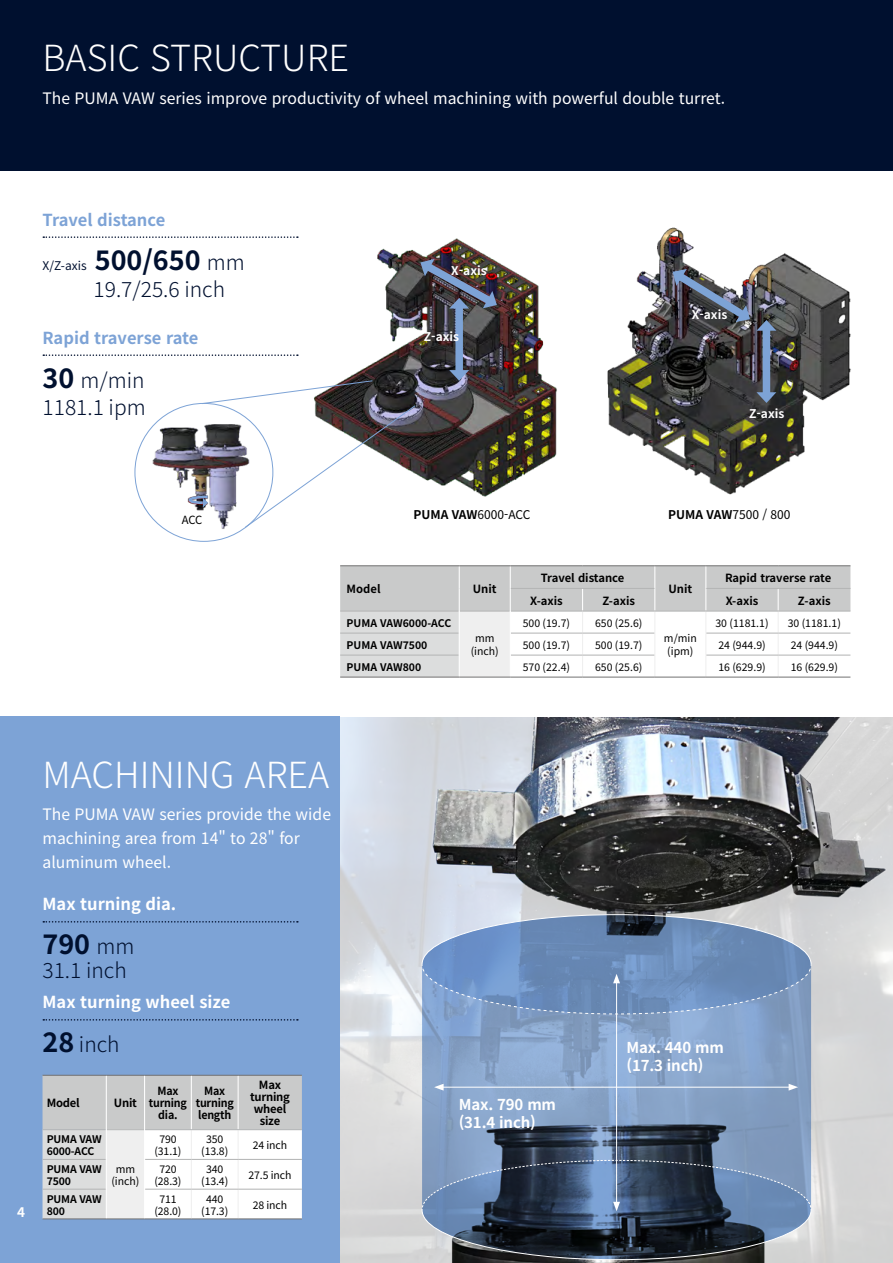
<style>
.page{position:relative;width:893px;height:1263px;background:#fff}
.page>*{position:absolute;margin:0;border:0;box-sizing:border-box;transform-origin:0 0}
.t1{font:300 36px "Noto Sans KR";color:#fff}
.t2{font:700 27px "Noto Sans KR";color:#00102f}
.t3{font:300 21px/27px "Noto Sans KR";color:#00102f}
.t4{font:700 16.5px "Noto Sans KR";color:#fff}
.t5{font:700 16.5px "Noto Sans KR";letter-spacing:-.005em;color:#7da3d6}
.t6{font:15.75px/24px "Noto Sans KR";color:#fff}
.t7{font:700 15px/18px "Noto Sans KR";letter-spacing:-.01em;color:#fff}
.t8{font:700 13.5px "Noto Sans KR";color:#fff}
.t9{font:12px "Noto Sans KR";color:#000}
.t10{font:700 12px "Noto Sans KR";color:#fff}
.t11{font:12px "Noto Sans KR";color:#00102f}
.t12{font:700 11.25px/12px "Noto Sans KR";letter-spacing:-.02em;color:#000;text-align:center}
.t13{font:700 11.25px/12px "Noto Sans KR";letter-spacing:-.02em;color:#000;text-align:center;scale:.95 1}
.t14{font:11.25px "Noto Sans KR";color:#000}
.t15{font:10.5px/12px "Noto Sans KR";color:#000;text-align:center}
.t16{font:700 10.5px/12px "Noto Sans KR";letter-spacing:-.015em;color:#000}
.s1{font-weight:300;font-size:21px}
.s2{font-weight:700;font-size:27px}
.s3{font-weight:700}
</style>
<div class="page">
<div style="left:0;top:0;width:893px;height:170px;background:#00102f"></div>
<div style="left:0;top:716px;width:340px;height:547px;background:#7da3d6"></div>
<svg style="left:43px;top:236px;width:255px;height:2px"></svg>
<svg style="left:43px;top:354px;width:255px;height:2px"></svg>
<svg style="left:43px;top:921px;width:255px;height:1px"></svg>
<svg style="left:43px;top:1019px;width:255px;height:1px"></svg>
<svg style="left:340px;top:566px;width:510px;height:111px"></svg>
<hr style="left:340px;top:565px;width:119px;height:1px;background:#727171">
<hr style="left:459px;top:565px;width:51px;height:1px;background:#727171">
<hr style="left:510px;top:565px;width:73px;height:1px;background:#727171">
<hr style="left:583px;top:565px;width:72px;height:1px;background:#727171">
<hr style="left:655px;top:565px;width:51px;height:1px;background:#727171">
<hr style="left:706px;top:565px;width:72px;height:1px;background:#727171">
<hr style="left:778px;top:565px;width:72px;height:1px;background:#727171">
<hr style="left:459px;top:677px;width:51px;height:1px;background:#727171">
<hr style="left:655px;top:677px;width:51px;height:1px;background:#727171">
<hr style="left:340px;top:677px;width:119px;height:1px;background:#727171">
<hr style="left:510px;top:677px;width:73px;height:1px;background:#727171">
<hr style="left:583px;top:677px;width:72px;height:1px;background:#727171">
<hr style="left:706px;top:677px;width:72px;height:1px;background:#727171">
<hr style="left:778px;top:677px;width:72px;height:1px;background:#727171">
<img style="left:607px;top:227px;width:244px;height:268px">
<div style="left:763px;top:327px;width:7px;height:69px;background:#7da3d6"></div>
<svg style="left:756px;top:392px;width:20px;height:11px"></svg>
<img style="left:668px;top:265px;width:108px;height:66px">
<svg style="left:43px;top:1076px;width:259px;height:142px;background:#e2e3e3"></svg>
<hr style="left:43px;top:1075px;width:63px;height:1px;background:#727171">
<hr style="left:106px;top:1075px;width:39px;height:1px;background:#727171">
<hr style="left:145px;top:1075px;width:46px;height:1px;background:#727171">
<hr style="left:191px;top:1075px;width:47px;height:1px;background:#727171">
<hr style="left:238px;top:1075px;width:64px;height:1px;background:#727171">
<hr style="left:106px;top:1218px;width:39px;height:1px;background:#727171">
<hr style="left:43px;top:1218px;width:63px;height:1px;background:#727171">
<hr style="left:145px;top:1218px;width:46px;height:1px;background:#727171">
<hr style="left:191px;top:1218px;width:47px;height:1px;background:#727171">
<hr style="left:238px;top:1218px;width:64px;height:1px;background:#727171">
<img style="left:340px;top:717px;width:553px;height:546px">
<svg style="left:422px;top:1015px;width:389px;height:144px;background:#7c96b8"></svg>
<hr style="left:616px;top:981px;width:1px;height:223px;background:#fff">
<svg style="left:421px;top:914px;width:391px;height:101px;background:#7996be"></svg>
<svg style="left:421px;top:1159px;width:391px;height:101px;background:#4c5d73"></svg>
<hr style="left:441px;top:1087px;width:350px;height:1px;background:#fff">
<svg style="left:789px;top:1084px;width:9px;height:6px"></svg>
<svg style="left:434px;top:1084px;width:10px;height:6px"></svg>
<img style="left:344px;top:238px;width:213px;height:259px">
<img style="left:149px;top:412px;width:97px;height:121px">
<svg style="left:187px;top:380px;width:229px;height:148px"></svg>
<div style="left:455px;top:305px;width:8px;height:68px;background:#7da3d6"></div>
<svg style="left:449px;top:370px;width:20px;height:11px"></svg>
<img style="left:416px;top:256px;width:85px;height:56px">
<h1 class="t1" style="left:43px;top:38px;width:308px">BASIC STRUCTURE</h1>
<h3 class="t6" style="left:43px;top:86px;width:684px">The PUMA VAW series improve productivity of wheel machining with powerful double turret.</h3>
<h3 class="t5" style="left:43px;top:210px;width:124px">Travel distance</h3>
<p class="t11" style="left:43px;top:259px;width:46px">X/Z-axis</p>
<h2 class="t2" style="left:95px;top:245px;width:151px">500/650 <span class="s1">mm</span></h2>
<h3 class="t3" style="left:94px;top:276px;width:133px">19.7/25.6 inch</h3>
<h3 class="t5" style="left:43px;top:328px;width:157px">Rapid traverse rate</h3>
<h3 class="t3" style="left:43px;top:367px;width:105px"><span class="s2">30</span> m/min<br>1181.1 ipm</h3>
<p class="t10" style="left:451px;top:264px;width:37px">X-axis</p>
<p class="t10" style="left:424px;top:330px;width:37px">Z-axis</p>
<p class="t10" style="left:692px;top:308px;width:37px">X-axis</p>
<p class="t10" style="left:749px;top:406px;width:37px">Z-axis</p>
<p class="t14" style="left:182px;top:514px;width:22px">ACC</p>
<p class="t9" style="left:413px;top:508px;width:119px"><span class="s3">PUMA VAW</span>6000-ACC</p>
<p class="t9" style="left:668px;top:508px;width:124px"><span class="s3">PUMA VAW</span>7500 / 800</p>
<p class="t12" style="left:347px;top:583px;width:35px">Model</p>
<p class="t12" style="left:473px;top:583px;width:25px">Unit</p>
<p class="t16" style="left:347px;top:617px;width:106px">PUMA VAW6000-ACC</p>
<p class="t12" style="left:541px;top:572px;width:85px">Travel distance</p>
<p class="t12" style="left:725px;top:572px;width:108px">Rapid traverse rate</p>
<p class="t12" style="left:668px;top:583px;width:25px">Unit</p>
<p class="t12" style="left:530px;top:595px;width:34px">X-axis</p>
<p class="t12" style="left:602px;top:595px;width:34px">Z-axis</p>
<p class="t12" style="left:726px;top:595px;width:34px">X-axis</p>
<p class="t12" style="left:798px;top:595px;width:34px">Z-axis</p>
<p class="t15" style="left:523px;top:617px;width:49px">500 (19.7)</p>
<p class="t15" style="left:595px;top:617px;width:49px">650 (25.6)</p>
<p class="t15" style="left:715px;top:617px;width:55px">30 (1181.1)</p>
<p class="t15" style="left:788px;top:617px;width:55px">30 (1181.1)</p>
<p class="t15" style="left:664px;top:632px;width:34px;line-height:13.5px">m/min (ipm)</p>
<p class="t15" style="left:471px;top:632px;width:30px;line-height:13.5px">mm (inch)</p>
<p class="t16" style="left:347px;top:639px;width:82px">PUMA VAW7500</p>
<p class="t15" style="left:523px;top:639px;width:49px">500 (19.7)</p>
<p class="t15" style="left:595px;top:639px;width:49px">500 (19.7)</p>
<p class="t15" style="left:718px;top:639px;width:49px">24 (944.9)</p>
<p class="t15" style="left:791px;top:639px;width:49px">24 (944.9)</p>
<p class="t16" style="left:347px;top:661px;width:76px">PUMA VAW800</p>
<p class="t15" style="left:523px;top:661px;width:49px">570 (22.4)</p>
<p class="t15" style="left:595px;top:661px;width:49px">650 (25.6)</p>
<p class="t15" style="left:718px;top:661px;width:49px">16 (629.9)</p>
<p class="t15" style="left:791px;top:661px;width:49px">16 (629.9)</p>
<p class="t8" style="left:17px;top:1205px;width:9px">4</p>
<h1 class="t1" style="left:43px;top:754px;width:288px">MACHINING AREA</h1>
<h3 class="t6" style="left:43px;top:803px;width:290px">The PUMA VAW series provide the wide machining area from 14" to 28" for aluminum wheel.</h3>
<h3 class="t4" style="left:43px;top:895px;width:135px">Max turning dia.</h3>
<h2 class="t2" style="left:43px;top:929px;width:93px">790 <span class="s1">mm</span></h2>
<h3 class="t3" style="left:43px;top:958px;width:86px">31.1 inch</h3>
<h3 class="t4" style="left:43px;top:993px;width:189px">Max turning wheel size</h3>
<h3 class="t3" style="left:43px;top:1032px;width:79px"><span class="s2">28</span> inch</h3>
<p class="t12" style="left:47px;top:1097px;width:35px">Model</p>
<p class="t12" style="left:114px;top:1097px;width:25px">Unit</p>
<p class="t13" style="left:149px;top:1085px;width:42px">Max turning dia.</p>
<p class="t13" style="left:196px;top:1085px;width:42px">Max turning length</p>
<p class="t12" style="left:250px;top:1079px;width:42px">Max turning wheel size</p>
<p class="t16" style="left:47px;top:1133px;width:57px">PUMA VAW<br>6000-ACC</p>
<p class="t15" style="left:111px;top:1163px;width:30px">mm (inch)</p>
<p class="t15" style="left:154px;top:1133px;width:28px">790 (31.1)</p>
<p class="t15" style="left:201px;top:1133px;width:28px">350 (13.8)</p>
<p class="t15" style="left:253px;top:1139px;width:36px">24 inch</p>
<p class="t16" style="left:47px;top:1163px;width:57px">PUMA VAW<br>7500</p>
<p class="t15" style="left:154px;top:1163px;width:28px">720 (28.3)</p>
<p class="t15" style="left:201px;top:1163px;width:28px">340 (13.4)</p>
<p class="t15" style="left:249px;top:1169px;width:44px">27.5 inch</p>
<p class="t16" style="left:47px;top:1193px;width:57px">PUMA VAW<br>800</p>
<p class="t15" style="left:154px;top:1193px;width:28px">711 (28.0)</p>
<p class="t15" style="left:201px;top:1193px;width:28px">440 (17.3)</p>
<p class="t15" style="left:253px;top:1199px;width:36px">28 inch</p>
<h3 class="t7" style="left:459px;top:1095px;width:99px">Max. 790 mm (31.4 inch)</h3>
<h3 class="t7" style="left:610px;top:1033px;width:99px">Max. 440 mm</h3>
<h3 class="t7" style="left:626px;top:1039px;width:99px">Max. 440 mm (17.3 inch)</h3>
</div>
